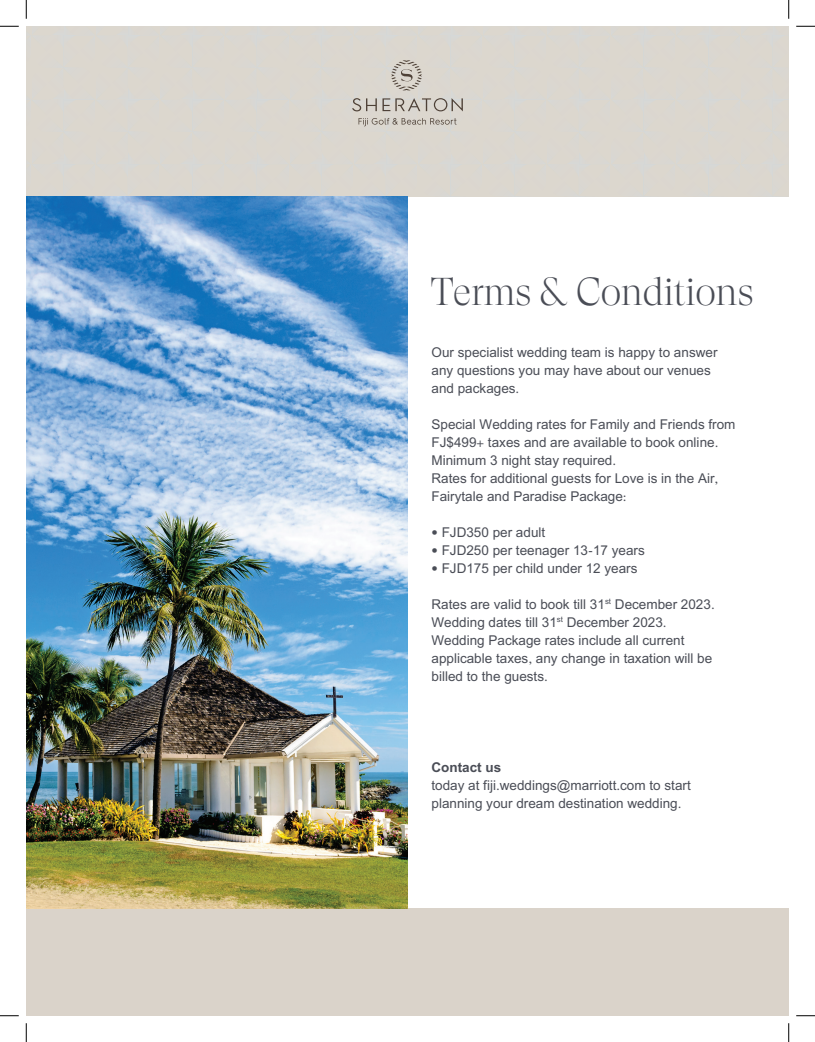
<style>
.page{position:relative;width:815px;height:1042px;background:#fff}
.page>*{position:absolute;margin:0;border:0;box-sizing:border-box;transform-origin:0 0}
.t1{font:300 38.75px "GT Super Display";letter-spacing:-.01em;color:#4a4d56}
.t2{font:15px/18px "Akhbar";color:#4a4d56}
.t3{font:700 15px "Akhbar";color:#4a4d56}
</style>
<div class="page">
<div style="left:26px;top:907px;width:762px;height:108px;background:#dad3ca"></div>
<div style="left:26px;top:26px;width:762px;height:171px;background:#dbd7cf"></div>
<img style="left:26px;top:196px;width:381px;height:711px">
<svg style="left:0;top:25px;width:19px;height:2px"></svg>
<svg style="left:796px;top:25px;width:18px;height:2px"></svg>
<svg style="left:0;top:1015px;width:19px;height:1px"></svg>
<svg style="left:796px;top:1015px;width:18px;height:1px"></svg>
<svg style="left:25px;top:0;width:2px;height:19px"></svg>
<svg style="left:25px;top:1023px;width:2px;height:18px"></svg>
<svg style="left:788px;top:0;width:1px;height:19px"></svg>
<svg style="left:788px;top:1023px;width:1px;height:18px"></svg>
<h1 class="t1" style="left:430px;top:271px;width:324px">Terms &amp; Conditions</h1>
<p class="t2" style="left:431px;top:343px;width:287px">Our specialist wedding team is happy to answer any questions you may have about our venues and packages.</p>
<p class="t2" style="left:431px;top:415px;width:305px">Special Wedding rates for Family and Friends from FJ$499+ taxes and are available to book online.<br>Minimum 3 night stay required.<br>Rates for additional guests for Love is in the Air, Fairytale and Paradise Package:</p>
<p class="t2" style="left:431px;top:523px;width:115px">• FJD350 per adult</p>
<p class="t2" style="left:431px;top:541px;width:215px">• FJD250 per teenager 13-17 years</p>
<p class="t2" style="left:431px;top:559px;width:207px">• FJD175 per child under 12 years</p>
<p class="t2" style="left:431px;top:595px;width:285px">Rates are valid to book till 31<sup>st</sup> December 2023.<br>Wedding dates till 31<sup>st</sup> December 2023.<br>Wedding Package rates include all current applicable taxes, any change in taxation will be billed to the guests.</p>
<p class="t3" style="left:431px;top:757px;width:71px">Contact us</p>
<p class="t2" style="left:431px;top:775px;width:261px">today at fiji.weddings@marriott.com to start planning your dream destination wedding.</p>
</div>
